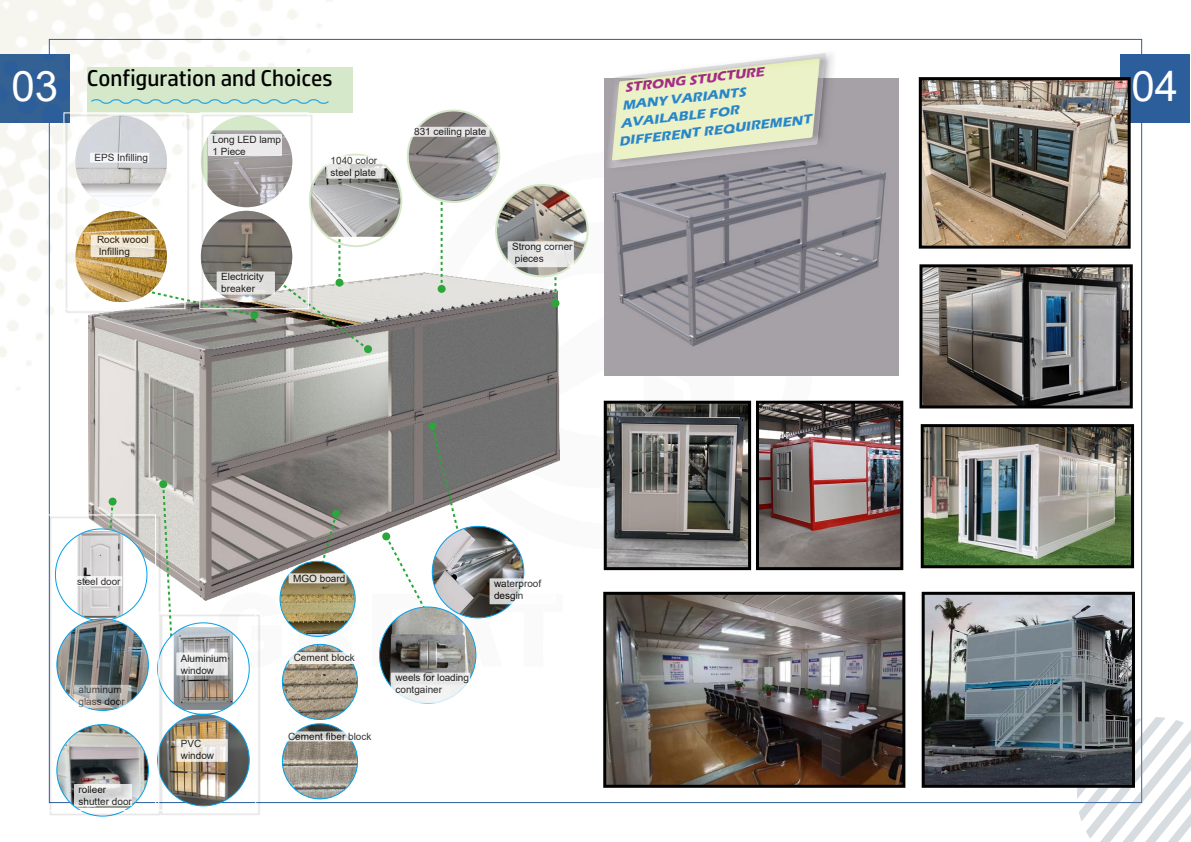
<style>
.page{position:relative;width:1191px;height:842px;background:#fff}
.page>*{position:absolute;margin:0;border:0;box-sizing:border-box;transform-origin:0 0}
.t1{font:42px "Arial";color:#fff}
.t2{font:22px "HP Simplified Hans";color:#000}
.t3{font:italic 700 13.4px/17.6px "Eras ITC";color:#1f69b4;scale:1.05 1}
.t4{font:italic 700 13.4px "Eras ITC";color:#8a246c;scale:1.05 1}
.t5{font:10px/12px "Arial";color:#000}
</style>
<div class="page">
<div style="left:1120px;top:54px;width:69px;height:68px;background:#2c5e9c"></div>
<img style="left:0;top:0;width:427px;height:390px">
<svg style="left:1076px;top:717px;width:115px;height:125px"></svg>
<div style="left:87px;top:67px;width:266px;height:45px;background:#d5e8c9"></div>
<svg style="left:91px;top:99px;width:238px;height:5px"></svg>
<img style="left:88px;top:314px;width:62px;height:200px">
<svg style="left:104px;top:499px;width:11px;height:15px"></svg>
<div style="left:109px;top:498px;width:8px;height:8px;background:#2aa738;border-radius:50%"></div>
<svg style="left:150px;top:196px;width:678px;height:472px"></svg>
<img style="left:408px;top:110px;width:91px;height:92px;border-radius:46px">
<div style="left:407px;top:109px;width:93px;height:94px;border:2px solid #d5e8c9;border-radius:50%"></div>
<img style="left:313px;top:164px;width:88px;height:73px">
<img style="left:496px;top:185px;width:91px;height:91px;border-radius:46px">
<div style="left:495px;top:184px;width:93px;height:93px;border:2px solid #d5e8c9;border-radius:50%"></div>
<img style="left:280px;top:561px;width:75px;height:75px;border-radius:38px">
<div style="left:280px;top:561px;width:75px;height:75px;border:1px solid #00a0e9;border-radius:50%"></div>
<img style="left:282px;top:645px;width:75px;height:74px">
<div style="left:282px;top:644px;width:76px;height:76px;border:1px solid #00a0e9;border-radius:50%"></div>
<img style="left:282px;top:724px;width:75px;height:75px">
<div style="left:282px;top:724px;width:76px;height:75px;border:1px solid #00a0e9;border-radius:50%"></div>
<img style="left:379px;top:607px;width:97px;height:96px;border-radius:48px">
<img style="left:432px;top:526px;width:92px;height:92px;border-radius:46px">
<div style="left:65px;top:114px;width:125px;height:200px;background:#000;opacity:.17"></div>
<div style="left:63px;top:112px;width:122px;height:197px;border:1px solid #fff"></div>
<div style="left:49px;top:516px;width:112px;height:299px;background:#000;opacity:.17"></div>
<div style="left:47px;top:514px;width:109px;height:297px;border:1px solid #fff"></div>
<div style="left:160px;top:614px;width:101px;height:201px;background:#000;opacity:.17"></div>
<div style="left:158px;top:612px;width:98px;height:199px;border:1px solid #fff"></div>
<div style="left:201px;top:114px;width:112px;height:200px;background:#000;opacity:.17"></div>
<div style="left:199px;top:112px;width:110px;height:197px;border:1px solid #fff"></div>
<div style="left:90px;top:153px;width:59px;height:10px;background:#f5f5f7"></div>
<div style="left:208px;top:134px;width:74px;height:22px;background:#ebeaeb"></div>
<div style="left:217px;top:271px;width:58px;height:24px;background:#e1e0df"></div>
<svg style="left:326px;top:156px;width:58px;height:23px"></svg>
<svg style="left:410px;top:127px;width:79px;height:10px"></svg>
<svg style="left:507px;top:241px;width:67px;height:26px;background:#e3e3e2"></svg>
<svg style="left:489px;top:578px;width:67px;height:26px"></svg>
<svg style="left:391px;top:673px;width:79px;height:30px;fill:#eff0f0"></svg>
<div style="left:289px;top:573px;width:57px;height:10px;background:#dfdcd4"></div>
<svg style="left:289px;top:652px;width:69px;height:12px"></svg>
<svg style="left:283px;top:731px;width:92px;height:10px"></svg>
<div style="left:176px;top:652px;width:52px;height:23px;background:#e9e9ea"></div>
<svg style="left:176px;top:739px;width:52px;height:23px"></svg>
<svg style="left:74px;top:784px;width:58px;height:22px"></svg>
<svg style="left:73px;top:576px;width:49px;height:10px"></svg>
<svg style="left:74px;top:685px;width:57px;height:23px"></svg>
<svg style="left:91px;top:235px;width:64px;height:22px"></svg>
<img style="left:605px;top:79px;width:293px;height:297px">
<img style="left:923px;top:268px;width:205px;height:136px">
<div style="left:919px;top:264px;width:213px;height:144px;border:3px solid #000"></div>
<img style="left:608px;top:405px;width:139px;height:161px">
<div style="left:604px;top:401px;width:147px;height:169px;border:3px solid #000"></div>
<img style="left:760px;top:405px;width:139px;height:161px">
<div style="left:756px;top:401px;width:147px;height:169px;border:3px solid #000"></div>
<img style="left:924px;top:428px;width:206px;height:136px">
<div style="left:920px;top:424px;width:214px;height:144px;border:3px solid #000"></div>
<img style="left:922px;top:81px;width:204px;height:164px">
<div style="left:918px;top:77px;width:212px;height:172px;border:3px solid #000"></div>
<div style="left:607px;top:48px;width:231px;height:126px;background:#000;opacity:.28"></div>
<svg style="left:604px;top:48px;width:231px;height:122px;background:#dbddc6"></svg>
<img style="left:607px;top:596px;width:294px;height:188px">
<div style="left:603px;top:592px;width:302px;height:196px;border:3px solid #000"></div>
<img style="left:925px;top:596px;width:206px;height:188px">
<div style="left:921px;top:592px;width:214px;height:196px;border:3px solid #000"></div>
<h3 class="t4" style="left:624px;top:80px;width:135px;rotate:-7deg">STRONG STUCTURE</h3>
<h2 class="t2" style="left:87px;top:67px;width:247px">Configuration and Choices</h2>
<h1 class="t1" style="left:12px;top:58px;width:48px">03</h1>
<h1 class="t1" style="left:1131px;top:58px;width:48px">04</h1>
<h3 class="t3" style="left:613px;top:98px;width:186px;text-indent:8px;rotate:-7deg">MANY VARIANTS<br>AVAILABLE FOR<br>DIFFERENT REQUIREMENT</h3>
<p class="t5" style="left:414px;top:126px;width:74px">831 ceiling plate</p>
<p class="t5" style="left:212px;top:133px;width:70px">Long LED lamp<br>1 Piece</p>
<p class="t5" style="left:94px;top:152px;width:55px">EPS Infilling</p>
<p class="t5" style="left:330px;top:155px;width:48px">1040 color steel plate</p>
<p class="t5" style="left:97px;top:234px;width:53px">Rock woool<br>Infilling</p>
<p class="t5" style="left:221px;top:270px;width:44px">Electricity breaker</p>
<p class="t5" style="left:512px;top:240px;width:62px">Strong corner pieces</p>
<p class="t5" style="left:77px;top:575px;width:45px">steel door</p>
<p class="t5" style="left:78px;top:684px;width:48px">aluminum glass door</p>
<p class="t5" style="left:78px;top:783px;width:55px">rolleer shutter door</p>
<p class="t5" style="left:181px;top:652px;width:48px">Aluminium window</p>
<p class="t5" style="left:181px;top:738px;width:35px">PVC window</p>
<p class="t5" style="left:293px;top:572px;width:54px">MGO board</p>
<p class="t5" style="left:294px;top:651px;width:63px">Cement block</p>
<p class="t5" style="left:288px;top:730px;width:85px">Cement fiber block</p>
<p class="t5" style="left:395px;top:672px;width:75px">weels for loading contgainer</p>
<p class="t5" style="left:494px;top:577px;width:49px">waterproof desgin</p>
</div>
